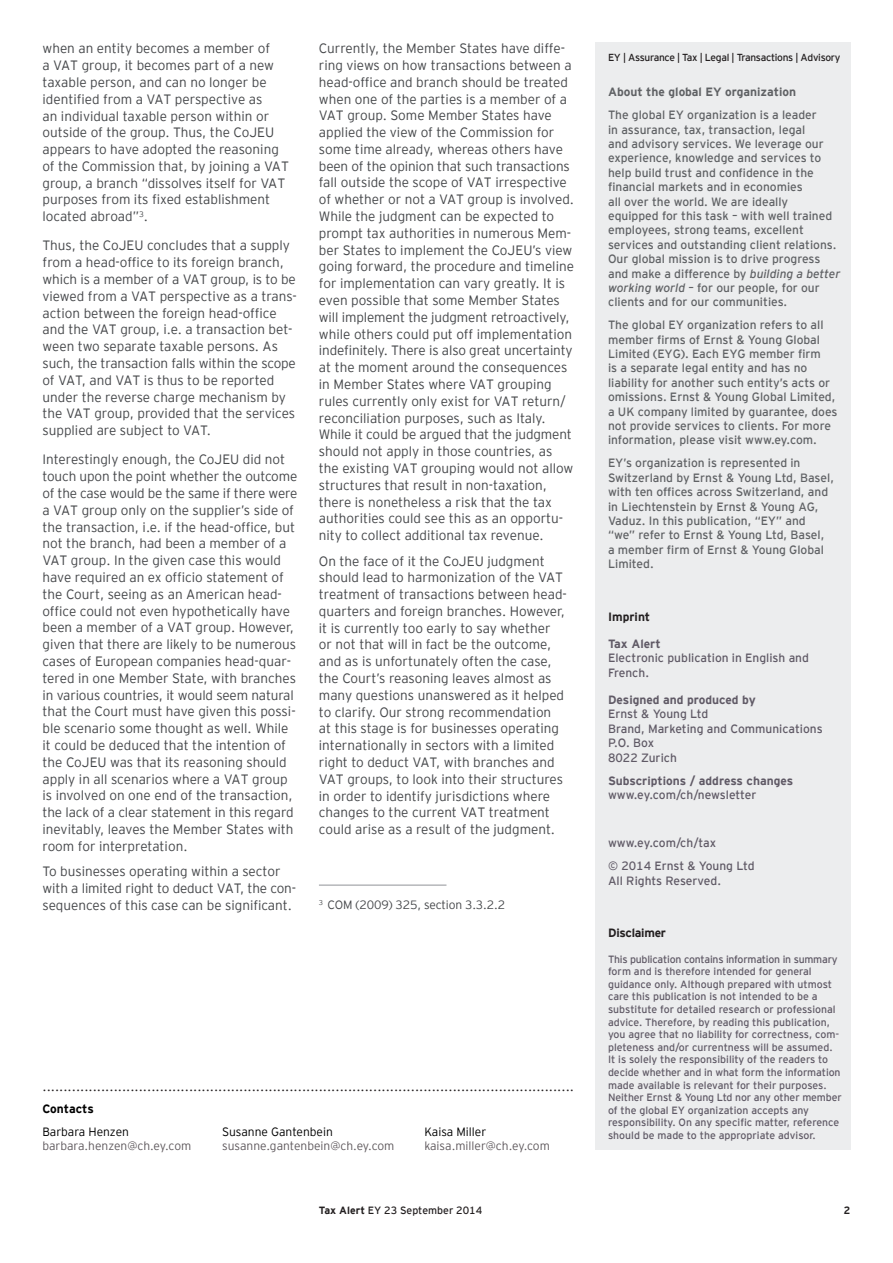
<style>
.page{position:relative;width:893px;height:1263px;background:#fff}
.page>*{position:absolute;margin:0;border:0;box-sizing:border-box;transform-origin:0 0}
.t1{font:300 13.5px/16.8px "EY Interstate";color:#444649}
.t2{font:300 13.5px "EY Interstate";color:#231f20}
.t3{font:12px/14.4px "EY Interstate";color:#606265}
.t4{font:12px/14.4px "EY Interstate";color:#605a66}
.t5{font:300 12px "EY Interstate";color:#5f595d}
.t6{font:700 12px "EY Interstate";color:#605a66}
.t7{font:300 12px "EY Interstate";color:#000}
.t8{font:700 12px "EY Interstate";color:#606265}
.t9{font:300 12px "EY Interstate";letter-spacing:-.01em;color:#444649}
.t10{font:700 12px "EY Interstate";letter-spacing:-.02em;color:#231f20}
.t11{font:700 12px "EY Interstate";letter-spacing:-.005em;color:#000}
.t12{font:700 12px "EY Interstate";color:#231f20}
.t13{font:10.5px/12.6px "EY Interstate";color:#605a66}
.t14{font:10.5px "EY Interstate";color:#231f20}
.t15{font:700 10.5px "EY Interstate";color:#231f20}
.t16{font:10.2px "EY Interstate";letter-spacing:-.03em;color:#231f20}
.s1{font-style:italic}
.s2{font-weight:700}
</style>
<div class="page">
<div style="left:595px;top:43px;width:255px;height:1107px;background:#ecedee"></div>
<hr style="left:319px;top:885px;width:127px;height:1px;background:#919398">
<p class="t1" style="left:43px;top:39px;width:248px">when an entity becomes a member of<br>a VAT group, it becomes part of a new taxable person, and can no longer be identified from a VAT perspective as<br>an individual taxable person within or outside of the group. Thus, the CoJEU appears to have adopted the reasoning of the Commission that, by joining a VAT group, a branch “dissolves itself for VAT purposes from its fixed establishment located abroad”<sup>3</sup>.</p>
<p class="t1" style="left:43px;top:236px;width:256px">Thus, the CoJEU concludes that a supply from a head-office to its foreign branch, which is a member of a VAT group, is to be viewed from a VAT perspective as a trans&shy;action between the foreign head-office and the VAT group, i.e. a transaction bet&shy;ween two separate taxable persons. As such, the transaction falls within the scope of VAT, and VAT is thus to be reported under the reverse charge mechanism by the VAT group, provided that the services supplied are subject to VAT.</p>
<p class="t1" style="left:43px;top:450px;width:256px">Interestingly enough, the CoJEU did not touch upon the point whether the outcome of the case would be the same if there were a VAT group only on the supplier’s side of the transaction, i.e. if the head-office, but not the branch, had been a member of a VAT group. In the given case this would have required an ex officio statement of the Court, seeing as an American head&shy;office could not even hypothetically have been a member of a VAT group. However, given that there are likely to be numerous cases of European companies head-quar&shy;tered in one Member State, with branches in various countries, it would seem natural that the Court must have given this possi&shy;ble scenario some thought as well. While it could be deduced that the intention of the CoJEU was that its reasoning should apply in all scenarios where a VAT group is involved on one end of the transaction, the lack of a clear statement in this regard inevitably, leaves the Member States with room for interpretation.</p>
<p class="t1" style="left:43px;top:862px;width:255px">To businesses operating within a sector with a limited right to deduct VAT, the con&shy;sequences of this case can be significant.</p>
<p class="t1" style="left:319px;top:39px;width:257px">Currently, the Member States have diffe&shy;ring views on how transactions between a head-office and branch should be treated when one of the parties is a member of a VAT group. Some Member States have applied the view of the Commission for some time already, whereas others have been of the opinion that such transactions fall outside the scope of VAT irrespective of whether or not a VAT group is involved.<br>While the judgment can be expected to prompt tax authorities in numerous Mem&shy;ber States to implement the CoJEU’s view going forward, the procedure and timeline for implementation can vary greatly. It is even possible that some Member States will implement the judgment retroactively, while others could put off implementation indefinitely. There is also great uncertainty at the moment around the consequences in Member States where VAT grouping rules currently only exist for VAT return/ reconciliation purposes, such as Italy.<br>While it could be argued that the judgment should not apply in those countries, as the existing VAT grouping would not allow structures that result in non-taxation, there is nonetheless a risk that the tax authorities could see this as an opportu&shy;nity to collect additional tax revenue.</p>
<p class="t1" style="left:319px;top:551px;width:249px">On the face of it the CoJEU judgment should lead to harmonization of the VAT treatment of transactions between head&shy;quarters and foreign branches. However, it is currently too early to say whether or not that will in fact be the outcome, and as is unfortunately often the case, the Court’s reasoning leaves almost as many questions unanswered as it helped to clarify. Our strong recommendation at this stage is for businesses operating internationally in sectors with a limited right to deduct VAT, with branches and VAT groups, to look into their structures in order to identify jurisdictions where changes to the current VAT treatment could arise as a result of the judgment.</p>
<p class="t9" style="left:319px;top:896px;width:188px"><sup>3</sup> COM (2009) 325, section 3.3.2.2</p>
<p class="t2" style="left:43px;top:1077px;width:533px">...............................................................................................................................</p>
<p class="t11" style="left:43px;top:1100px;width:53px">Contacts</p>
<p class="t7" style="left:43px;top:1123px;width:88px">Barbara Henzen</p>
<p class="t5" style="left:43px;top:1137px;width:150px">barbara.henzen@ch.ey.com</p>
<p class="t7" style="left:222px;top:1123px;width:112px">Susanne Gantenbein</p>
<p class="t5" style="left:222px;top:1137px;width:174px">susanne.gantenbein@ch.ey.com</p>
<p class="t7" style="left:424px;top:1123px;width:63px">Kaisa Miller</p>
<p class="t5" style="left:424px;top:1137px;width:127px">kaisa.miller@ch.ey.com</p>
<p class="t16" style="left:608px;top:50px;width:234px">EY | Assurance | Tax | Legal | Transactions | Advisory</p>
<p class="t8" style="left:608px;top:83px;width:189px">About the global EY organization</p>
<p class="t3" style="left:608px;top:107px;width:234px">The global EY organization is a leader<br>in assurance, tax, transaction, legal<br>and advisory services. We leverage our experience, knowledge and services to help build trust and confidence in the financial markets and in economies<br>all over the world. We are ideally equipped for this task – with well trained employees, strong teams, excellent services and outstanding client relations.<br>Our global mission is to drive progress and make a difference by <span class="s1">building a better working world</span> – for our people, for our clients and for our communities.</p>
<p class="t3" style="left:608px;top:317px;width:231px">The global EY organization refers to all member firms of Ernst &amp; Young Global Limited (EYG). Each EYG member firm<br>is a separate legal entity and has no liability for another such entity’s acts or omissions. Ernst &amp; Young Global Limited, a UK company limited by guarantee, does not provide services to clients. For more information, please visit www.ey.com.</p>
<p class="t3" style="left:608px;top:455px;width:227px">EY’s organization is represented in Switzerland by Ernst &amp; Young Ltd, Basel, with ten offices across Switzerland, and in Liechtenstein by Ernst &amp; Young AG, Vaduz. In this publication, “EY” and “we” refer to Ernst &amp; Young Ltd, Basel, a member firm of Ernst &amp; Young Global Limited.</p>
<p class="t12" style="left:608px;top:608px;width:44px">Imprint</p>
<p class="t6" style="left:608px;top:635px;width:54px">Tax Alert</p>
<p class="t4" style="left:608px;top:650px;width:202px">Electronic publication in English and<br>French.</p>
<p class="t6" style="left:608px;top:691px;width:149px">Designed and produced by</p>
<p class="t4" style="left:608px;top:706px;width:216px">Ernst &amp; Young Ltd<br>Brand, Marketing and Communications<br>P.O. Box<br>8022 Zurich</p>
<p class="t6" style="left:608px;top:772px;width:187px">Subscriptions / address changes</p>
<p class="t4" style="left:608px;top:787px;width:150px">www.ey.com/ch/newsletter</p>
<p class="t4" style="left:608px;top:831px;width:148px;line-height:23px">www.ey.com/ch/tax<br>© 2014 Ernst &amp; Young Ltd</p>
<p class="t4" style="left:608px;top:872px;width:114px">All Rights Reserved.</p>
<p class="t10" style="left:608px;top:924px;width:60px">Disclaimer</p>
<p class="t13" style="left:608px;top:952px;width:235px">This publication contains information in summary form and is therefore intended for general guidance only. Although prepared with utmost care this publication is not intended to be a substitute for detailed research or professional advice. Therefore, by reading this publication, you agree that no liability for correctness, com&shy;pleteness and/or currentness will be assumed.<br>It is solely the responsibility of the readers to decide whether and in what form the information made available is relevant for their purposes.<br>Neither Ernst &amp; Young Ltd nor any other member of the global EY organization accepts any responsibility. On any specific matter, reference should be made to the appropriate advisor.</p>
<p class="t14" style="left:319px;top:1203px;width:165px"><span class="s2">Tax Alert</span> EY 23 September 2014</p>
<p class="t15" style="left:844px;top:1203px;width:8px">2</p>
</div>
